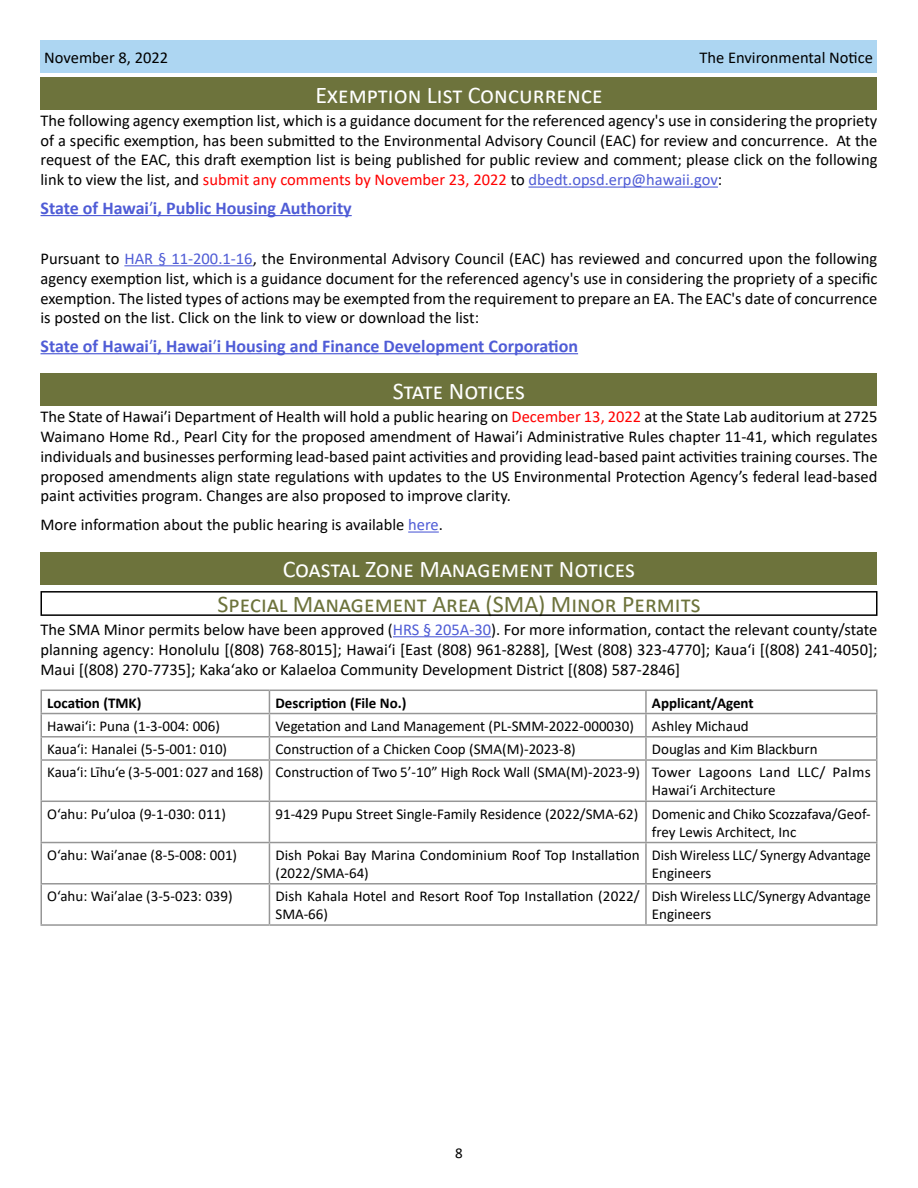
<style>
.page{position:relative;width:918px;height:1188px;background:#fff}
.page>*{position:absolute;margin:0;border:0;box-sizing:border-box;transform-origin:0 0}
.t1{font:24px "Calibri";color:#fff}
.t2{font:24px "Calibri";color:#6d733c}
.t3{font:700 18px "Calibri";color:#4f5cd6}
.t4{font:16.5px/19.8px "Calibri";color:#000;text-align:justify}
.t5{font:15px/18px "Calibri";color:#000}
.t6{font:700 15px "Calibri";color:#000}
.s1{color:#f00}
.s2{color:#4f5cd6}
.s3{font-weight:400}
</style>
<div class="page">
<div style="left:40px;top:40px;width:838px;height:33px;background:#add6f2"></div>
<div style="left:40px;top:552px;width:838px;height:32px;background:#6d733c"></div>
<div style="left:40px;top:591px;width:838px;height:25px;border:2px solid #000"></div>
<hr style="left:393px;top:636px;width:98px;height:1px;background:#4f5cd6">
<hr style="left:40px;top:690px;width:229px;height:1px;background:#969696">
<hr style="left:40px;top:691px;width:2px;height:22px;background:#969696">
<hr style="left:269px;top:690px;width:377px;height:1px;background:#969696">
<hr style="left:646px;top:690px;width:231px;height:1px;background:#969696">
<hr style="left:645px;top:691px;width:2px;height:22px;background:#969696">
<hr style="left:876px;top:691px;width:2px;height:22px;background:#969696">
<hr style="left:40px;top:713px;width:229px;height:1px;background:#969696">
<hr style="left:40px;top:714px;width:2px;height:22px;background:#969696">
<hr style="left:269px;top:713px;width:377px;height:1px;background:#969696">
<hr style="left:646px;top:713px;width:231px;height:1px;background:#969696">
<hr style="left:645px;top:714px;width:2px;height:22px;background:#969696">
<hr style="left:876px;top:714px;width:2px;height:22px;background:#969696">
<hr style="left:40px;top:736px;width:229px;height:2px;background:#969696">
<hr style="left:40px;top:738px;width:2px;height:21px;background:#969696">
<hr style="left:269px;top:736px;width:377px;height:2px;background:#969696">
<svg style="left:269px;top:691px;width:1px;height:68px"></svg>
<hr style="left:646px;top:736px;width:231px;height:2px;background:#969696">
<hr style="left:645px;top:738px;width:2px;height:21px;background:#969696">
<hr style="left:876px;top:738px;width:2px;height:21px;background:#969696">
<hr style="left:40px;top:759px;width:229px;height:2px;background:#969696">
<hr style="left:40px;top:761px;width:2px;height:40px;background:#969696">
<hr style="left:269px;top:759px;width:377px;height:2px;background:#969696">
<hr style="left:269px;top:761px;width:1px;height:40px;background:#969696">
<hr style="left:646px;top:759px;width:231px;height:2px;background:#969696">
<hr style="left:645px;top:761px;width:2px;height:40px;background:#969696">
<hr style="left:876px;top:761px;width:2px;height:40px;background:#969696">
<hr style="left:40px;top:801px;width:229px;height:1px;background:#969696">
<hr style="left:40px;top:802px;width:2px;height:40px;background:#969696">
<hr style="left:269px;top:801px;width:377px;height:1px;background:#969696">
<hr style="left:269px;top:802px;width:1px;height:40px;background:#969696">
<hr style="left:646px;top:801px;width:231px;height:1px;background:#969696">
<hr style="left:645px;top:802px;width:2px;height:40px;background:#969696">
<hr style="left:876px;top:802px;width:2px;height:40px;background:#969696">
<hr style="left:40px;top:842px;width:229px;height:1px;background:#969696">
<hr style="left:40px;top:843px;width:2px;height:40px;background:#969696">
<hr style="left:269px;top:842px;width:377px;height:1px;background:#969696">
<hr style="left:269px;top:843px;width:1px;height:40px;background:#969696">
<hr style="left:646px;top:842px;width:231px;height:1px;background:#969696">
<hr style="left:645px;top:843px;width:2px;height:40px;background:#969696">
<hr style="left:876px;top:843px;width:2px;height:40px;background:#969696">
<hr style="left:40px;top:883px;width:229px;height:2px;background:#969696">
<hr style="left:40px;top:885px;width:2px;height:39px;background:#969696">
<hr style="left:269px;top:883px;width:377px;height:2px;background:#969696">
<hr style="left:269px;top:885px;width:1px;height:39px;background:#969696">
<hr style="left:646px;top:883px;width:231px;height:2px;background:#969696">
<hr style="left:645px;top:885px;width:2px;height:39px;background:#969696">
<hr style="left:876px;top:885px;width:2px;height:39px;background:#969696">
<hr style="left:40px;top:924px;width:229px;height:2px;background:#969696">
<hr style="left:269px;top:924px;width:377px;height:2px;background:#969696">
<hr style="left:646px;top:924px;width:231px;height:2px;background:#969696">
<div style="left:40px;top:77px;width:838px;height:33px;background:#6d733c"></div>
<hr style="left:528px;top:187px;width:190px;height:1px;background:#4f5cd6">
<hr style="left:40px;top:215px;width:312px;height:1px;background:#4f5cd6">
<hr style="left:124px;top:265px;width:129px;height:1px;background:#4f5cd6">
<hr style="left:40px;top:353px;width:538px;height:1px;background:#4f5cd6">
<div style="left:40px;top:374px;width:838px;height:32px;background:#6d733c"></div>
<hr style="left:408px;top:532px;width:31px;height:1px;background:#4f5cd6">
<p class="t4" style="left:44px;top:47px;width:126px">November 8, 2022</p>
<p class="t4" style="left:699px;top:47px;width:175px">The Environmental Notice</p>
<h1 class="t1" style="left:315px;top:78px;width:289px">Exemption List Concurrence</h1>
<p class="t4" style="left:40px;top:110px;width:839px">The following agency exemption list, which is a guidance document for the referenced agency's use in considering the propriety of a specific exemption, has been submitted to the Environmental Advisory Council (EAC) for review and concurrence. At the request of the EAC, this draft exemption list is being published for public review and comment; please click on the following link to view the list, and <span class="s1">submit any comments by November 23, 2022</span> to <span class="s2">dbedt.opsd.erp@hawaii.gov</span>:</p>
<p class="t3" style="left:40px;top:195px;width:313px">State of Hawai<span class="s3">ʹ</span>i, Public Housing Authority</p>
<p class="t4" style="left:40px;top:248px;width:838px">Pursuant to <span class="s2">HAR § 11-200.1-16</span>, the Environmental Advisory Council (EAC) has reviewed and concurred upon the following agency exemption list, which is a guidance document for the referenced agency's use in considering the propriety of a specific exemption. The listed types of actions may be exempted from the requirement to prepare an EA. The EAC's date of concurrence is posted on the list. Click on the link to view or download the list:</p>
<p class="t3" style="left:40px;top:333px;width:539px">State of Hawai<span class="s3">ʹ</span>i, Hawai<span class="s3">ʹ</span>i Housing and Finance Development Corporation</p>
<h1 class="t1" style="left:393px;top:374px;width:134px">State Notices</h1>
<p class="t4" style="left:40px;top:406px;width:839px">The State of Hawaiʹi Department of Health will hold a public hearing on <span class="s1">December 13, 2022</span> at the State Lab auditorium at 2725<br>Waimano Home Rd., Pearl City for the proposed amendment of Hawaiʹi Administrative Rules chapter 11-41, which regulates individuals and businesses performing lead-based paint activities and providing lead-based paint activities training courses. The proposed amendments align state regulations with updates to the US Environmental Protection Agency’s federal lead-based paint activities program. Changes are also proposed to improve clarity.</p>
<p class="t4" style="left:40px;top:514px;width:404px">More information about the public hearing is available <span class="s2">here</span>.</p>
<h1 class="t1" style="left:283px;top:553px;width:354px">Coastal Zone Management Notices</h1>
<h1 class="t2" style="left:217px;top:588px;width:485px">Special Management Area (SMA) Minor Permits</h1>
<p class="t4" style="left:40px;top:619px;width:839px">The SMA Minor permits below have been approved (<span class="s2">HRS § 205A-30</span>). For more information, contact the relevant county/state planning agency: Honolulu [(808) 768-8015]; Hawaiʻi [East (808) 961-8288], [West (808) 323-4770]; Kauaʻi [(808) 241-4050]; Maui [(808) 270-7735]; Kakaʻako or Kalaeloa Community Development District [(808) 587-2846]</p>
<p class="t6" style="left:47px;top:692px;width:96px">Location (TMK)</p>
<p class="t6" style="left:275px;top:692px;width:133px">Description (File No.)</p>
<p class="t6" style="left:652px;top:692px;width:103px">Applicant/Agent</p>
<p class="t5" style="left:47px;top:716px;width:174px">Hawai‘i: Puna (1-3-004: 006)</p>
<p class="t5" style="left:275px;top:716px;width:475px">Vegetation and Land Management (PL-SMM-2022-000030) Ashley Michaud</p>
<p class="t5" style="left:47px;top:740px;width:181px">Kaua‘i: Hanalei (5-5-001: 010)</p>
<p class="t5" style="left:275px;top:740px;width:302px">Construction of a Chicken Coop (SMA(M)-2023-8)</p>
<p class="t5" style="left:47px;top:737px;width:825px;line-height:23.2px;text-indent:605px">Douglas and Kim Blackburn<br>Kaua‘i: Līhu‘e (3-5-001: 027 and 168) Construction of Two 5’-10” High Rock Wall (SMA(M)-2023-9) Tower Lagoons Land LLC/ Palms</p>
<p class="t5" style="left:652px;top:781px;width:125px">Hawai‘i Architecture</p>
<p class="t5" style="left:47px;top:804px;width:180px">O‘ahu: Puʹuloa (9-1-030: 011)</p>
<p class="t5" style="left:652px;top:804px;width:220px;text-indent:-376px">91-429 Pupu Street Single-Family Residence (2022/SMA-62) Domenic and Chiko Scozzafava/Geof&shy;frey Lewis Architect, Inc</p>
<p class="t5" style="left:47px;top:845px;width:191px">O‘ahu: Waiʹanae (8-5-008: 001)</p>
<p class="t5" style="left:275px;top:845px;width:366px">Dish Pokai Bay Marina Condominium Roof Top Installation (2022/SMA-64)</p>
<p class="t5" style="left:652px;top:845px;width:220px">Dish Wireless LLC/ Synergy Advantage<br>Engineers</p>
<p class="t5" style="left:47px;top:887px;width:187px">O‘ahu: Waiʹalae (3-5-023: 039)</p>
<p class="t5" style="left:275px;top:887px;width:366px">Dish Kahala Hotel and Resort Roof Top Installation (2022/<br>SMA-66)</p>
<p class="t5" style="left:652px;top:887px;width:220px">Dish Wireless LLC/Synergy Advantage<br>Engineers</p>
<p class="t5" style="left:455px;top:1144px;width:9px">8</p>
</div>
